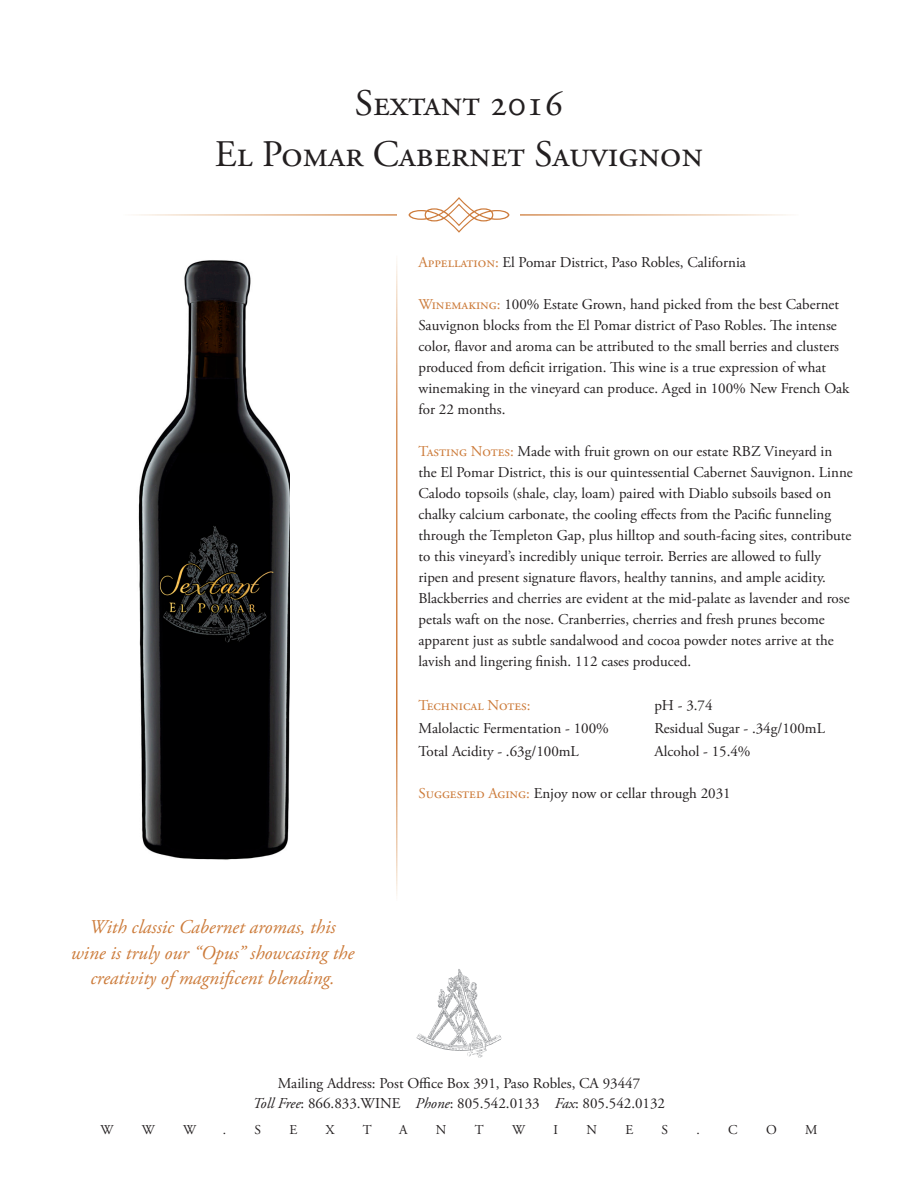
<style>
.page{position:relative;width:918px;height:1188px;background:#fff}
.page>*{position:absolute;margin:0;border:0;box-sizing:border-box;transform-origin:0 0}
.t1{font:37.5px "Adobe Garamond Pro";color:#231f20}
.t2{font:italic 19.5px/25.5px "Adobe Garamond Pro";color:#cc7b3a;text-align:center}
.t3{font:15px/21px "Adobe Garamond Pro";color:#231f20}
.t4{font:15px "Adobe Garamond Pro";color:#cc7b3a}
.t5{font:13.5px "Adobe Garamond Pro";color:#231f20}
.s1{color:#cc7b3a}
.s2{font-style:italic}
</style>
<div class="page">
<svg style="left:409px;top:197px;width:100px;height:36px"></svg>
<svg style="left:417px;top:969px;width:84px;height:88px"></svg>
<img style="left:138px;top:260px;width:151px;height:600px">
<p class="t1" style="left:355px;top:81px;width:210px">Sextant 2016</p>
<p class="t1" style="left:215px;top:132px;width:490px">El Pomar Cabernet Sauvignon</p>
<p class="t2" style="left:71px;top:915px;width:285px">With classic Cabernet aromas, this wine is truly our “Opus” showcasing the creativity of magnificent blending.</p>
<p class="t3" style="left:418px;top:253px;width:329px"><span class="s1">Appellation:</span> El Pomar District, Paso Robles, California</p>
<p class="t3" style="left:418px;top:295px;width:433px"><span class="s1">Winemaking:</span> 100% Estate Grown, hand picked from the best Cabernet Sauvignon blocks from the El Pomar district of Paso Robles. The intense color, flavor and aroma can be attributed to the small berries and clusters produced from deficit irrigation. This wine is a true expression of what winemaking in the vineyard can produce. Aged in 100% New French Oak for 22 months.</p>
<p class="t3" style="left:418px;top:442px;width:436px"><span class="s1">Tasting Notes:</span> Made with fruit grown on our estate RBZ Vineyard in the El Pomar District, this is our quintessential Cabernet Sauvignon. Linne Calodo topsoils (shale, clay, loam) paired with Diablo subsoils based on chalky calcium carbonate, the cooling effects from the Pacific funneling through the Templeton Gap, plus hilltop and south-facing sites, contribute to this vineyard’s incredibly unique terroir. Berries are allowed to fully ripen and present signature flavors, healthy tannins, and ample acidity.<br>Blackberries and cherries are evident at the mid-palate as lavender and rose petals waft on the nose. Cranberries, cherries and fresh prunes become apparent just as subtle sandalwood and cocoa powder notes arrive at the lavish and lingering finish. 112 cases produced.</p>
<p class="t4" style="left:418px;top:696px;width:114px">Technical Notes:</p>
<p class="t3" style="left:654px;top:696px;width:60px">pH - 3.74</p>
<p class="t3" style="left:418px;top:718px;width:192px">Malolactic Fermentation - 100%</p>
<p class="t3" style="left:654px;top:718px;width:172px">Residual Sugar - .34g/100mL</p>
<p class="t3" style="left:418px;top:741px;width:162px">Total Acidity - .63g/100mL</p>
<p class="t3" style="left:654px;top:741px;width:98px">Alcohol - 15.4%</p>
<p class="t3" style="left:418px;top:783px;width:314px"><span class="s1">Suggested Aging:</span> Enjoy now or cellar through 2031</p>
<p class="t3" style="left:253px;top:1074px;width:414px;line-height:19.5px;text-align:center">Mailing Address: Post Office Box 391, Paso Robles, CA 93447<br><span class="s2">Toll Free</span>: 866.833.WINE <span class="s2">Phone</span>: 805.542.0133 <span class="s2">Fax</span>: 805.542.0132</p>
<p class="t5" style="left:101px;top:1122px;width:14px">W</p>
<p class="t5" style="left:142px;top:1122px;width:14px">W</p>
<p class="t5" style="left:183px;top:1122px;width:14px">W</p>
<p class="t5" style="left:223px;top:1122px;width:5px">.</p>
<p class="t5" style="left:255px;top:1122px;width:8px">S</p>
<p class="t5" style="left:290px;top:1122px;width:9px">E</p>
<p class="t5" style="left:326px;top:1122px;width:10px">X</p>
<p class="t5" style="left:363px;top:1122px;width:10px">T</p>
<p class="t5" style="left:399px;top:1122px;width:10px">A</p>
<p class="t5" style="left:436px;top:1122px;width:12px">N</p>
<p class="t5" style="left:475px;top:1122px;width:10px">T</p>
<p class="t5" style="left:512px;top:1122px;width:14px">W</p>
<p class="t5" style="left:554px;top:1122px;width:6px">I</p>
<p class="t5" style="left:586px;top:1122px;width:12px">N</p>
<p class="t5" style="left:625px;top:1122px;width:9px">E</p>
<p class="t5" style="left:662px;top:1122px;width:8px">S</p>
<p class="t5" style="left:697px;top:1122px;width:5px">.</p>
<p class="t5" style="left:728px;top:1122px;width:11px">C</p>
<p class="t5" style="left:766px;top:1122px;width:12px">O</p>
<p class="t5" style="left:805px;top:1122px;width:14px">M</p>
</div>
